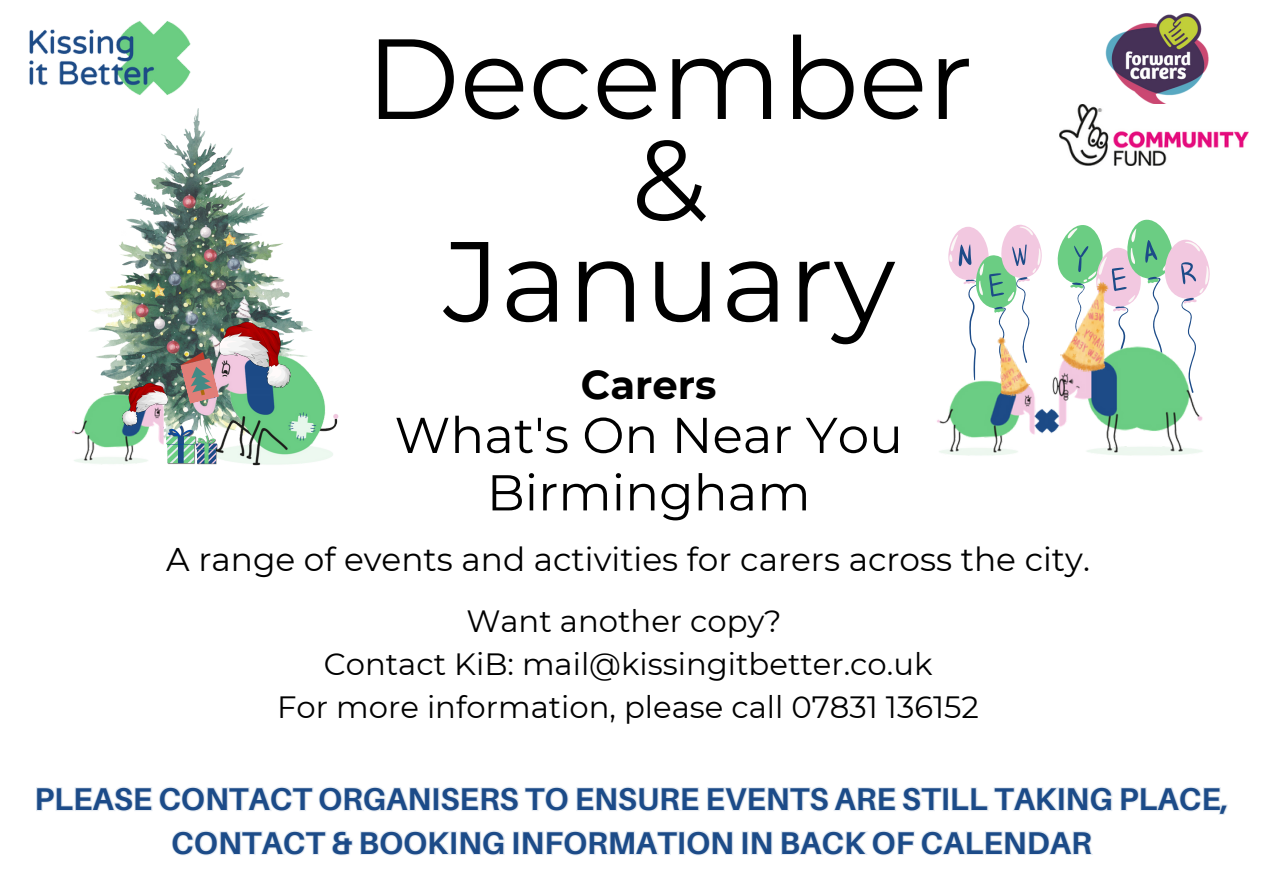
<style>
.page{position:relative;width:1263px;height:894px;background:#fff}
.page>*{position:absolute;margin:0;border:0;box-sizing:border-box;transform-origin:0 0}
.t1{font:113.7px/101.2px "Montserrat";color:#000;text-align:center}
.t2{font:50.25px/57.3px "Montserrat";color:#000;text-align:center}
.t3{font:700 40.2px "Montserrat";color:#000}
.t4{font:32.7px "Montserrat";color:#000}
.t5{font:700 31.5px/43.8px "Aileron";color:#1c4b88;text-align:center}
.t6{font:30.75px "Montserrat";color:#000}
</style>
<div class="page">
<img style="left:89px;top:109px;width:214px;height:333px">
<img style="left:29px;top:21px;width:162px;height:74px">
<svg style="left:948px;top:224px;width:94px;height:104px"></svg>
<svg style="left:1057px;top:219px;width:153px;height:109px"></svg>
<img style="left:937px;top:328px;width:266px;height:128px">
<img style="left:174px;top:324px;width:165px;height:142px">
<img style="left:167px;top:425px;width:29px;height:39px">
<img style="left:1058px;top:278px;width:57px;height:96px">
<img style="left:72px;top:345px;width:92px;height:119px">
<svg style="left:178px;top:352px;width:41px;height:52px;background:#a07e77"></svg>
<img style="left:196px;top:435px;width:22px;height:29px">
<img style="left:123px;top:383px;width:45px;height:42px">
<img style="left:220px;top:322px;width:70px;height:65px">
<svg style="left:36px;top:787px;width:1192px;height:28px"></svg>
<svg style="left:172px;top:830px;width:921px;height:26px"></svg>
<img style="left:1105px;top:13px;width:104px;height:91px">
<img style="left:1060px;top:104px;width:189px;height:61px">
<img style="left:993px;top:334px;width:38px;height:63px">
<h1 class="t1" style="left:366px;top:27px;width:609px">December &amp;<br>January</h1>
<p class="t3" style="left:581px;top:360px;width:137px">Carers</p>
<p class="t2" style="left:394px;top:406px;width:510px">What's On Near You<br>Birmingham</p>
<p class="t4" style="left:166px;top:539px;width:925px">A range of events and activities for carers across the city.</p>
<p class="t6" style="left:466px;top:602px;width:317px">Want another copy?</p>
<p class="t6" style="left:324px;top:645px;width:610px">Contact KiB: mail@kissingitbetter.co.uk</p>
<p class="t6" style="left:277px;top:688px;width:703px">For more information, please call 07831 136152</p>
<p class="t5" style="left:34px;top:776px;width:1196px">PLEASE CONTACT ORGANISERS TO ENSURE EVENTS ARE STILL TAKING PLACE,<br>CONTACT &amp; BOOKING INFORMATION IN BACK OF CALENDAR</p>
</div>
